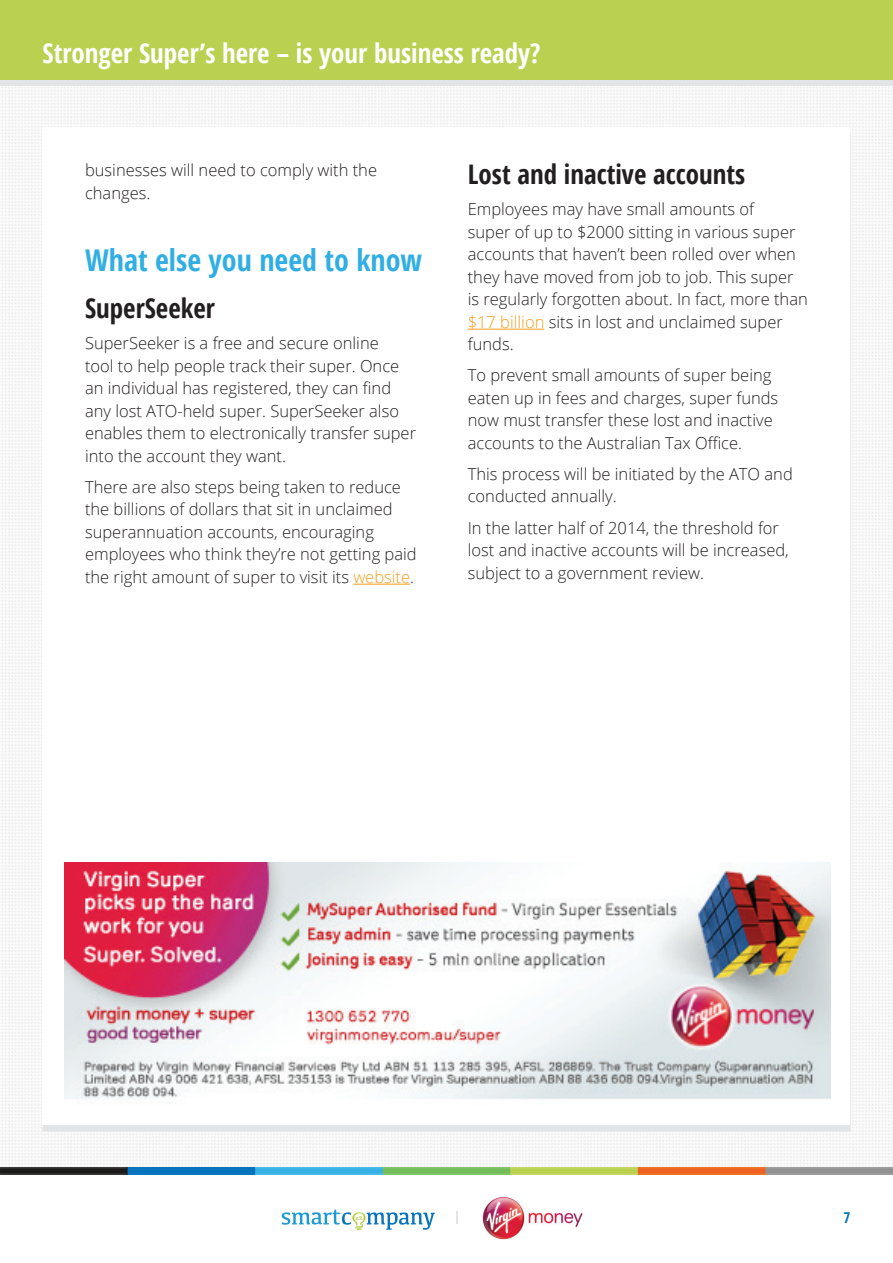
<style>
.page{position:relative;width:893px;height:1263px;background:#fff}
.page>*{position:absolute;margin:0;border:0;box-sizing:border-box;transform-origin:0 0}
.t1{font:700 condensed 30px "Open Sans";color:#31afe4}
.t2{font:700 condensed 27px "Open Sans";color:#fff}
.t3{font:700 condensed 27px "Open Sans";color:#231f20}
.t4{font:300 16.5px/22.5px "Open Sans";color:#231f20}
.t5{font:700 condensed 15px "Open Sans";color:#0d74ba}
.s1{color:#f49e1d}
</style>
<div class="page">
<img style="left:1px;top:86px;width:892px;height:1081px">
<div style="left:43px;top:128px;width:807px;height:997px;background:#fff"></div>
<img style="left:0;top:1167px;width:893px;height:8px">
<div style="left:0;top:6px;width:893px;height:80px;background:#e3e4e5"></div>
<div style="left:0;top:0;width:893px;height:80px;background:#bad050"></div>
<svg style="left:282px;top:1209px;width:153px;height:21px"></svg>
<svg style="left:457px;top:1211px;width:1px;height:13px"></svg>
<img style="left:482px;top:1197px;width:101px;height:43px">
<hr style="left:353px;top:584px;width:57px;height:1px;background:#f49e1d">
<hr style="left:468px;top:329px;width:76px;height:1px;background:#f49e1d">
<img style="left:65px;top:862px;width:765px;height:238px">
<h2 class="t2" style="left:43px;top:34px;width:500px">Stronger Super’s here – is your business ready?</h2>
<p class="t4" style="left:85px;top:159px;width:294px">businesses will need to comply with the changes.</p>
<h1 class="t1" style="left:85px;top:240px;width:339px">What else you need to know</h1>
<h2 class="t3" style="left:85px;top:290px;width:131px">SuperSeeker</h2>
<p class="t4" style="left:85px;top:332px;width:333px">SuperSeeker is a free and secure online<br>tool to help people track their super. Once an individual has registered, they can find any lost ATO-held super. SuperSeeker also enables them to electronically transfer super into the account they want.</p>
<p class="t4" style="left:85px;top:475px;width:333px">There are also steps being taken to reduce the billions of dollars that sit in unclaimed superannuation accounts, encouraging employees who think they’re not getting paid the right amount of super to visit its <span class="s1">website</span>.</p>
<h2 class="t3" style="left:468px;top:156px;width:279px">Lost and inactive accounts</h2>
<p class="t4" style="left:468px;top:198px;width:342px">Employees may have small amounts of<br>super of up to $2000 sitting in various super accounts that haven’t been rolled over when they have moved from job to job. This super is regularly forgotten about. In fact, more than <span class="s1">$17 billion</span> sits in lost and unclaimed super funds.</p>
<p class="t4" style="left:468px;top:364px;width:312px">To prevent small amounts of super being eaten up in fees and charges, super funds now must transfer these lost and inactive accounts to the Australian Tax Office.</p>
<p class="t4" style="left:468px;top:462px;width:327px">This process will be initiated by the ATO and conducted annually.</p>
<p class="t4" style="left:468px;top:516px;width:322px">In the latter half of 2014, the threshold for lost and inactive accounts will be increased, subject to a government review.</p>
<p class="t5" style="left:843px;top:1207px;width:8px">7</p>
</div>
